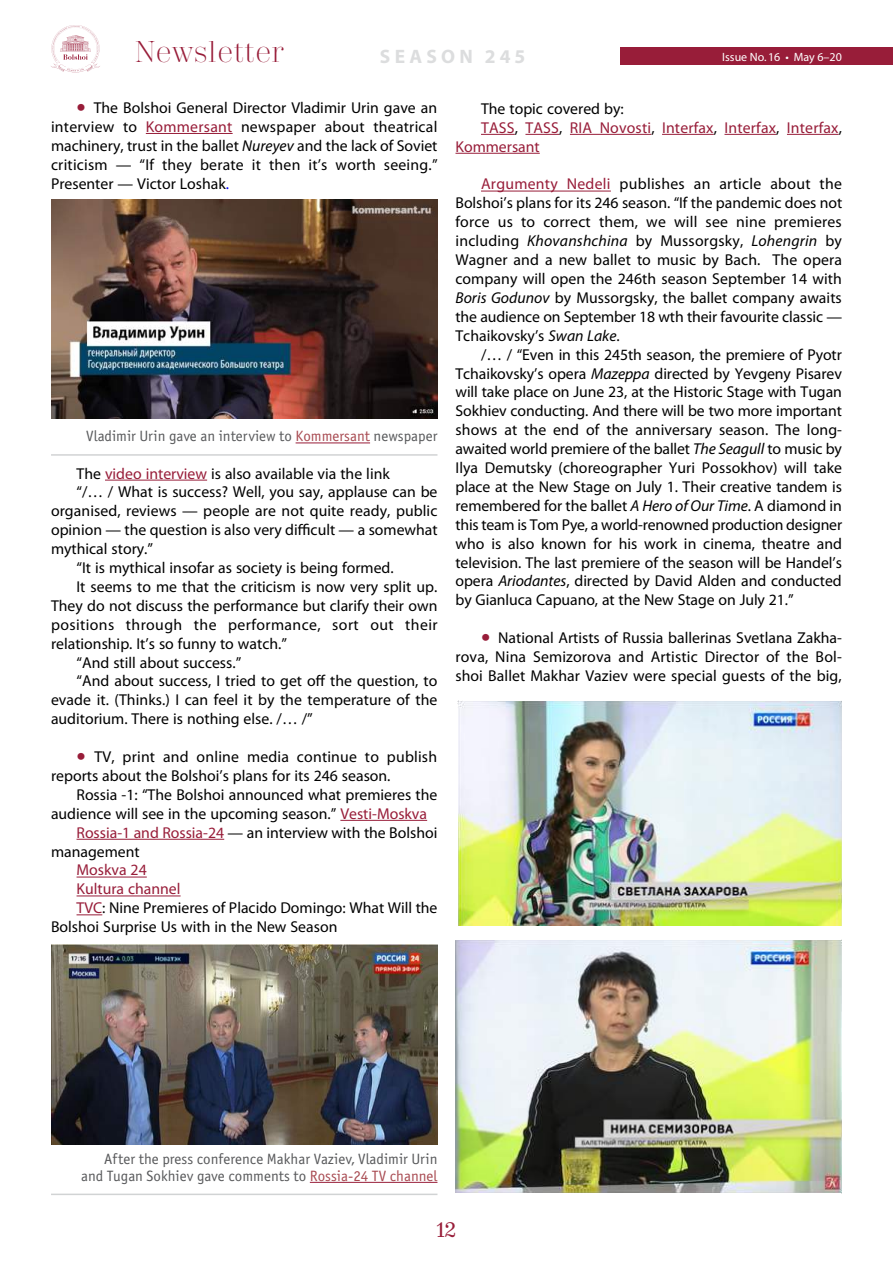
<style>
.page{position:relative;width:893px;height:1263px;background:#fff}
.page>*{position:absolute;margin:0;border:0;box-sizing:border-box;transform-origin:0 0}
.t1{font:300 30px "Trivia Serif";color:#981d39}
.t2{font:21px "Trivia Serif 10 Demo";color:#981d39}
.t3{font:700 19.5px "Myriad Pro";letter-spacing:.22em;color:#dcddde}
.t4{font:15.75px/18.9px "Myriad Pro";color:#000;text-align:justify}
.t5{font:15.75px "Myriad Pro";letter-spacing:.01em;color:#981d39}
.t6{font:15.75px "Myriad Pro";letter-spacing:.025em;color:#000}
.t7{font:15px/16.5px "Officina Sans Book ITC";color:#58595b;text-align:right}
.t8{font:12px "Myriad Pro";color:#fff}
.s1{font-size:33px;color:#981d39}
.s2{color:#981d39}
.s3{font-style:italic}
.s4{color:#00f}
.s5{color:#000}
.s6{color:#a84a51}
</style>
<div class="page">
<svg style="left:51px;top:25px;width:49px;height:47px"></svg>
<div style="left:621px;top:48px;width:272px;height:17px;background:#981d39"></div>
<hr style="left:146px;top:133px;width:87px;height:1px;background:#981d39">
<hr style="left:481px;top:134px;width:34px;height:1px;background:#981d39">
<hr style="left:525px;top:134px;width:34px;height:1px;background:#981d39">
<hr style="left:570px;top:134px;width:81px;height:1px;background:#981d39">
<hr style="left:662px;top:134px;width:52px;height:1px;background:#981d39">
<hr style="left:724px;top:134px;width:52px;height:1px;background:#981d39">
<hr style="left:787px;top:134px;width:52px;height:1px;background:#981d39">
<hr style="left:455px;top:153px;width:85px;height:1px;background:#981d39">
<hr style="left:481px;top:191px;width:130px;height:1px;background:#981d39">
<hr style="left:51px;top:454px;width:386px;height:2px;background:#d1d3d4">
<hr style="left:296px;top:442px;width:74px;height:1px;background:#981d39">
<img style="left:51px;top:200px;width:386px;height:218px">
<hr style="left:105px;top:480px;width:102px;height:1px;background:#981d39">
<hr style="left:340px;top:820px;width:87px;height:1px;background:#981d39">
<hr style="left:77px;top:839px;width:147px;height:1px;background:#981d39">
<hr style="left:77px;top:877px;width:70px;height:1px;background:#981d39">
<hr style="left:77px;top:895px;width:104px;height:1px;background:#981d39">
<svg style="left:77px;top:914px;width:25px;height:1px"></svg>
<hr style="left:51px;top:1193px;width:386px;height:2px;background:#d1d3d4">
<hr style="left:310px;top:1182px;width:127px;height:1px;background:#981d39">
<img style="left:51px;top:944px;width:386px;height:200px">
<img style="left:457px;top:700px;width:385px;height:225px">
<img style="left:455px;top:939px;width:387px;height:254px">
<h1 class="t1" style="left:135px;top:36px;width:150px">Newsletter</h1>
<p class="t3" style="left:380px;top:44px;width:147px">SEASON 245</p>
<p class="t8" style="left:722px;top:49px;width:121px">Issue No.16 • May 6–20</p>
<p class="t4" style="left:51px;top:98px;width:388px;text-indent:26px"><span class="s1">•</span> The Bolshoi General Director Vladimir Urin gave an interview to <span class="s2">Kommersant</span> newspaper about theatrical machinery, trust in the ballet <span class="s3">Nureyev</span> and the lack of Soviet criticism — “If they berate it then it’s worth seeing.” Presenter — Victor Loshak<span class="s4">.</span></p>
<p class="t4" style="left:481px;top:99px;width:144px">The topic covered by:</p>
<p class="t5" style="left:481px;top:118px;width:362px">TASS<span class="s5">,</span> TASS<span class="s5">,</span> RIA Novosti<span class="s5">,</span> Interfax<span class="s5">,</span> Interfax<span class="s5">,</span> Interfax<span class="s5">,</span></p>
<p class="t5" style="left:455px;top:137px;width:86px">Kommersant</p>
<p class="t4" style="left:455px;top:174px;width:388px;text-indent:26px"><span class="s2">Argumenty Nedeli</span> publishes an article about the Bolshoi’s plans for its 246 season. “If the pandemic does not force us to correct them, we will see nine premieres including <span class="s3">Khovanshchina</span> by Mussorgsky, <span class="s3">Lohengrin</span> by Wagner and a new ballet to music by Bach. The opera company will open the 246th season September 14 with <span class="s3">Boris Godunov</span> by Mussorgsky, the ballet company awaits the audience on September 18 wth their favourite classic — Tchaikovsky’s <span class="s3">Swan Lake</span>.</p>
<p class="t4" style="left:455px;top:345px;width:388px;text-indent:26px">/… / “Even in this 245th season, the premiere of Pyotr Tchaikovsky’s opera <span class="s3">Mazeppa</span> directed by Yevgeny Pisarev will take place on June 23, at the Historic Stage with Tugan Sokhiev conducting. And there will be two more important shows at the end of the anniversary season. The long&shy;awaited world premiere of the ballet <span class="s3">The Seagull</span> to music by Ilya Demutsky (choreographer Yuri Possokhov) will take place at the New Stage on July 1. Their creative tandem is remembered for the ballet <span class="s3">A Hero of Our Time</span>. A diamond in this team is Tom Pye, a world-renowned production designer who is also known for his work in cinema, theatre and television. The last premiere of the season will be Handel’s opera <span class="s3">Ariodantes</span>, directed by David Alden and conducted by Gianluca Capuano, at the New Stage on July 21.”</p>
<p class="t4" style="left:455px;top:628px;width:388px;text-indent:26px"><span class="s1">•</span> National Artists of Russia ballerinas Svetlana Zakha&shy;rova, Nina Semizorova and Artistic Director of the Bol&shy;shoi Ballet Makhar Vaziev were special guests of the big,</p>
<p class="t7" style="left:86px;top:428px;width:353px">Vladimir Urin gave an interview to <span class="s6">Kommersant</span> newspaper</p>
<p class="t4" style="left:77px;top:463px;width:315px">The <span class="s2">video interview</span> is also available via the link</p>
<p class="t4" style="left:77px;top:482px;width:362px">“/… / What is success? Well, you say, applause can be</p>
<p class="t4" style="left:51px;top:501px;width:388px">organised, reviews — people are not quite ready, public</p>
<p class="t4" style="left:51px;top:520px;width:388px">opinion — the question is also very difficult — a somewhat</p>
<p class="t4" style="left:51px;top:539px;width:104px">mythical story.”</p>
<p class="t4" style="left:77px;top:558px;width:319px">“It is mythical insofar as society is being formed.</p>
<p class="t4" style="left:77px;top:577px;width:362px">It seems to me that the criticism is now very split up.</p>
<p class="t4" style="left:51px;top:596px;width:388px">They do not discuss the performance but clarify their own</p>
<p class="t6" style="left:51px;top:615px;width:388px">positions through the performance, sort out their</p>
<p class="t4" style="left:51px;top:634px;width:237px">relationship. It’s so funny to watch.”</p>
<p class="t4" style="left:77px;top:652px;width:166px">“And still about success.”</p>
<p class="t4" style="left:77px;top:671px;width:362px">“And about success, I tried to get off the question, to</p>
<p class="t4" style="left:51px;top:690px;width:388px">evade it. (Thinks.) I can feel it by the temperature of the</p>
<p class="t4" style="left:51px;top:709px;width:263px">auditorium. There is nothing else. /… /”</p>
<p class="t4" style="left:51px;top:747px;width:388px;text-indent:26px"><span class="s1">•</span> TV, print and online media continue to publish reports about the Bolshoi’s plans for its 246 season.</p>
<p class="t4" style="left:77px;top:785px;width:362px">Rossia -1: “The Bolshoi announced what premieres the</p>
<p class="t4" style="left:51px;top:804px;width:378px">audience will see in the upcoming season.” <span class="s2">Vesti-Moskva</span></p>
<p class="t4" style="left:77px;top:823px;width:362px"><span class="s2">Rossia-1 and Rossia-24</span> — an interview with the Bolshoi</p>
<p class="t4" style="left:51px;top:841px;width:90px">management</p>
<p class="t5" style="left:77px;top:860px;width:72px">Moskva 24</p>
<p class="t5" style="left:77px;top:879px;width:106px">Kultura channel</p>
<p class="t4" style="left:77px;top:898px;width:362px"><span class="s2">TVC</span>: Nine Premieres of Placido Domingo: What Will the</p>
<p class="t4" style="left:51px;top:917px;width:288px">Bolshoi Surprise Us with in the New Season</p>
<p class="t7" style="left:81px;top:1151px;width:358px">After the press conference Makhar Vaziev, Vladimir Urin and Tugan Sokhiev gave comments to <span class="s6">Rossia-24 TV channel</span></p>
<h2 class="t2" style="left:437px;top:1217px;width:21px">12</h2>
</div>
